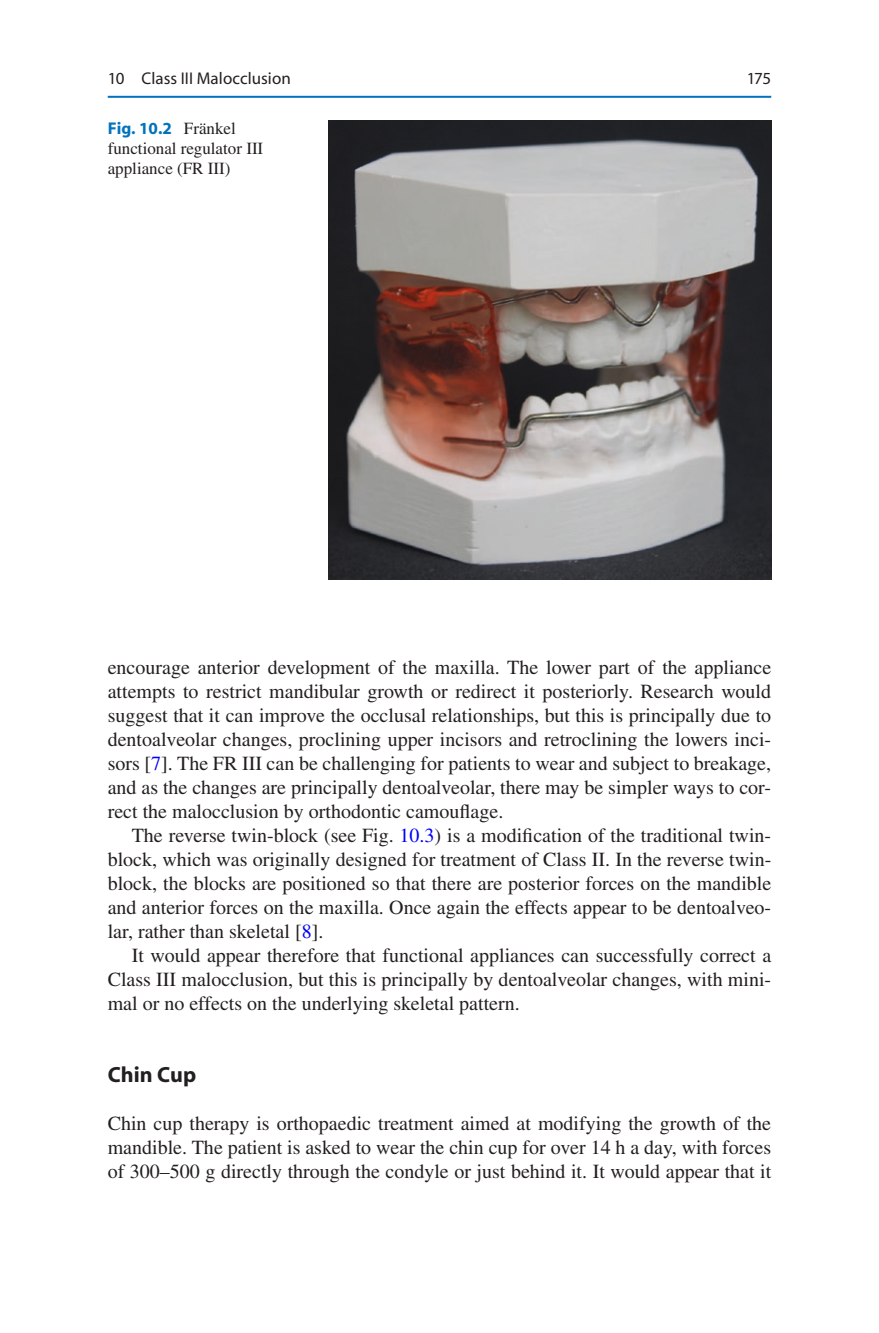
<style>
.page{position:relative;width:879px;height:1333px;background:#fff}
.page>*{position:absolute;margin:0;border:0;box-sizing:border-box;transform-origin:0 0}
.t1{font:700 22px "Nvhxmr Myriad";color:#231f20}
.t2{font:20px/24px "Ylwsmx Times";color:#231f20;text-align:justify}
.t3{font:17px/20px "Ylwsmx Times";color:#231f20}
.t4{font:17px "Ftwyrk Myriad";letter-spacing:.005em;color:#231f20}
.t5{font:700 17px "Nvhxmr Myriad";color:#0073bc}
.s1{font-family:"Ylwsmx Times";font-weight:400;color:#231f20}
.s2{color:#0000fa}
</style>
<div class="page">
<img style="left:329px;top:121px;width:442px;height:458px">
<hr style="left:108px;top:96px;width:663px;height:2px;background:#0073bc">
<p class="t4" style="left:108px;top:70px;width:185px">10 Class III Malocclusion</p>
<p class="t5" style="left:108px;top:120px;width:129px">Fig. 10.2 <span class="s1">Fränkel</span></p>
<p class="t3" style="left:108px;top:138px;width:157px">functional regulator III appliance (FR III)</p>
<p class="t4" style="left:747px;top:70px;width:26px">175</p>
<p class="t2" style="left:108px;top:655px;width:665px">encourage anterior development of the maxilla. The lower part of the appliance attempts to restrict mandibular growth or redirect it posteriorly. Research would suggest that it can improve the occlusal relationships, but this is principally due to dentoalveolar changes, proclining upper incisors and retroclining the lowers inci&shy;sors [<span class="s2">7</span>]. The FR III can be challenging for patients to wear and subject to breakage, and as the changes are principally dentoalveolar, there may be simpler ways to cor&shy;rect the malocclusion by orthodontic camouflage.</p>
<p class="t2" style="left:108px;top:823px;width:665px;text-indent:24px">The reverse twin-block (see Fig. <span class="s2">10.3</span>) is a modification of the traditional twin&shy;block, which was originally designed for treatment of Class II. In the reverse twin&shy;block, the blocks are positioned so that there are posterior forces on the mandible and anterior forces on the maxilla. Once again the effects appear to be dentoalveo&shy;lar, rather than skeletal [<span class="s2">8</span>].</p>
<p class="t2" style="left:108px;top:943px;width:665px;text-indent:24px">It would appear therefore that functional appliances can successfully correct a Class III malocclusion, but this is principally by dentoalveolar changes, with mini&shy;mal or no effects on the underlying skeletal pattern.</p>
<p class="t1" style="left:108px;top:1063px;width:90px">Chin Cup</p>
<p class="t2" style="left:108px;top:1111px;width:665px">Chin cup therapy is orthopaedic treatment aimed at modifying the growth of the mandible. The patient is asked to wear the chin cup for over 14 h a day, with forces of 300–500 g directly through the condyle or just behind it. It would appear that it</p>
</div>
